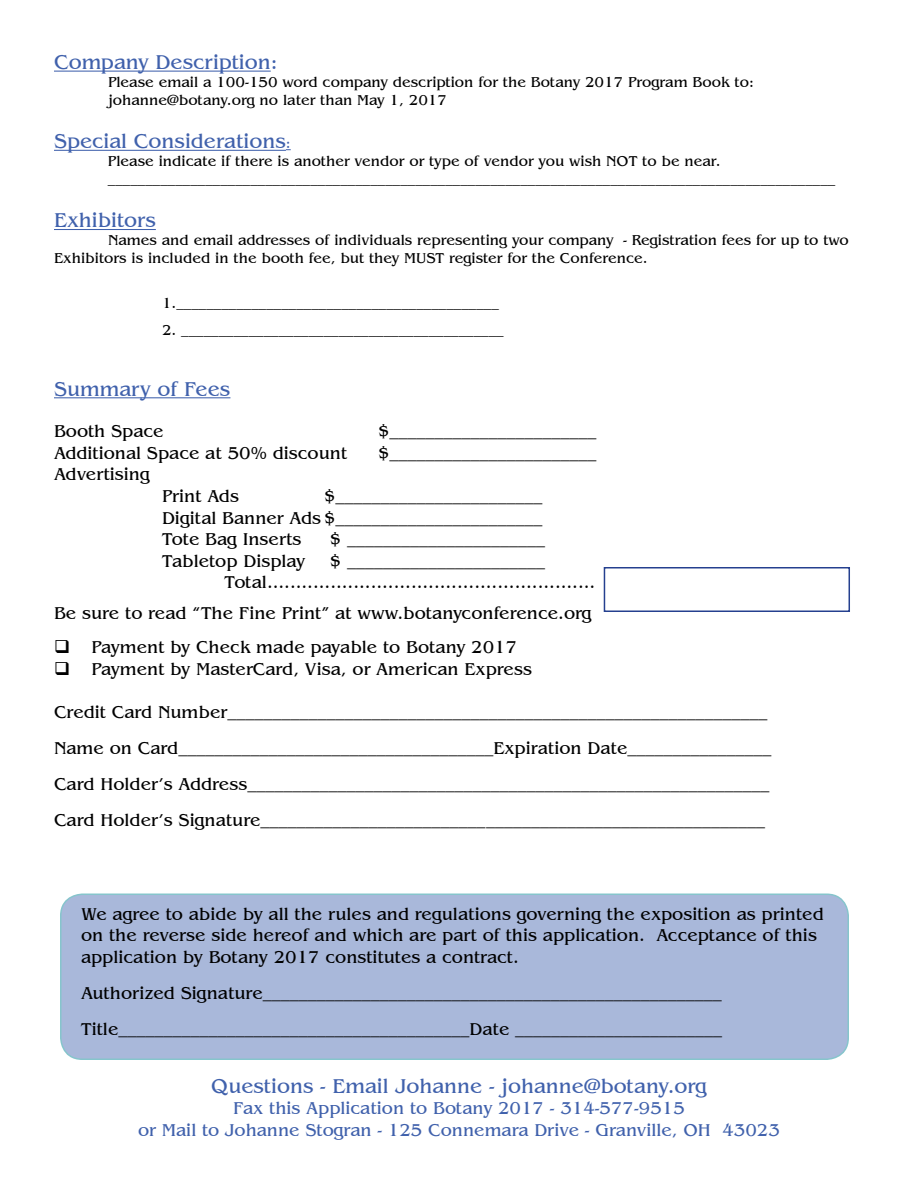
<style>
.page{position:relative;width:918px;height:1188px;background:#fff}
.page>*{position:absolute;margin:0;border:0;box-sizing:border-box;transform-origin:0 0}
.t1{font:21px "Benguiat";color:#4061ac}
.t2{font:18px/21.6px "Benguiat";color:#000}
.t3{font:18px/21.6px "Benguiat";color:#4061ac;text-align:center}
.t4{font:15px/18px "Benguiat";color:#000}
.s1{font-size:15px}
</style>
<div class="page">
<hr style="left:54px;top:397px;width:176px;height:1px;background:#4061ac">
<div style="left:61px;top:894px;width:787px;height:165px;background:#a9b8da;border-radius:22px"></div>
<div style="left:60px;top:894px;width:789px;height:166px;border:2px solid #86c5cc;border-radius:22px"></div>
<hr style="left:54px;top:71px;width:217px;height:1px;background:#4061ac">
<hr style="left:54px;top:150px;width:232px;height:1px;background:#4061ac">
<hr style="left:54px;top:229px;width:102px;height:1px;background:#4061ac">
<div style="left:604px;top:567px;width:246px;height:45px;background:#fff;border:2px solid #25408f"></div>
<p class="t1" style="left:54px;top:50px;width:225px">Company Description:</p>
<p class="t4" style="left:108px;top:73px;width:647px">Please email a 100-150 word company description for the Botany 2017 Program Book to: johanne@botany.org no later than May 1, 2017</p>
<p class="t1" style="left:54px;top:129px;width:238px">Special Considerations<span class="s1">:</span></p>
<p class="t4" style="left:108px;top:152px;width:729px">Please indicate if there is another vendor or type of vendor you wish NOT to be near. _________________________________________________________________________________________________</p>
<p class="t1" style="left:54px;top:208px;width:103px">Exhibitors</p>
<p class="t4" style="left:54px;top:231px;width:796px;text-indent:54px">Names and email addresses of individuals representing your company - Registration fees for up to two<br>Exhibitors is included in the booth fee, but they MUST register for the Conference.</p>
<p class="t4" style="left:162px;top:294px;width:338px">1.___________________________________________</p>
<p class="t4" style="left:162px;top:321px;width:343px">2. ___________________________________________</p>
<p class="t1" style="left:54px;top:377px;width:178px">Summary of Fees</p>
<p class="t2" style="left:54px;top:420px;width:111px">Booth Space</p>
<p class="t2" style="left:378px;top:420px;width:220px">$_______________________</p>
<p class="t2" style="left:54px;top:442px;width:295px">Additional Space at 50% discount</p>
<p class="t2" style="left:378px;top:442px;width:220px">$_______________________</p>
<p class="t2" style="left:54px;top:464px;width:97px">Advertising</p>
<p class="t2" style="left:162px;top:485px;width:79px">Print Ads</p>
<p class="t2" style="left:162px;top:485px;width:382px;text-align:justify;text-indent:162px">$_______________________ Digital Banner Ads$_______________________ Tote Bag Inserts</p>
<p class="t2" style="left:330px;top:528px;width:217px">$ ______________________</p>
<p class="t2" style="left:224px;top:550px;width:372px;text-indent:105px">$ ______________________<br>Total.........................................................</p>
<p class="t2" style="left:54px;top:602px;width:539px">Be sure to read “The Fine Print” at www.botanyconference.org</p>
<p class="t2" style="left:54px;top:636px;width:465px">❑ Payment by Check made payable to Botany 2017</p>
<p class="t2" style="left:54px;top:658px;width:480px">❑ Payment by MasterCard, Visa, or American Express</p>
<p class="t2" style="left:54px;top:694px;width:719px;line-height:36px">Credit Card Number____________________________________________________________ Name on Card___________________________________Expiration Date________________ Card Holder’s Address__________________________________________________________ Card Holder’s Signature________________________________________________________</p>
<p class="t2" style="left:162px;top:550px;width:145px">Tabletop Display</p>
<p class="t2" style="left:81px;top:903px;width:744px">We agree to abide by all the rules and regulations governing the exposition as printed on the reverse side hereof and which are part of this application. Acceptance of this application by Botany 2017 constitutes a contract.</p>
<p class="t2" style="left:81px;top:975px;width:643px;line-height:36px">Authorized Signature___________________________________________________<br>Title_______________________________________Date _______________________</p>
<p class="t1" style="left:211px;top:1074px;width:497px">Questions - Email Johanne - johanne@botany.org</p>
<p class="t3" style="left:138px;top:1098px;width:643px">Fax this Application to Botany 2017 - 314-577-9515<br>or Mail to Johanne Stogran - 125 Connemara Drive - Granville, OH 43023</p>
</div>
